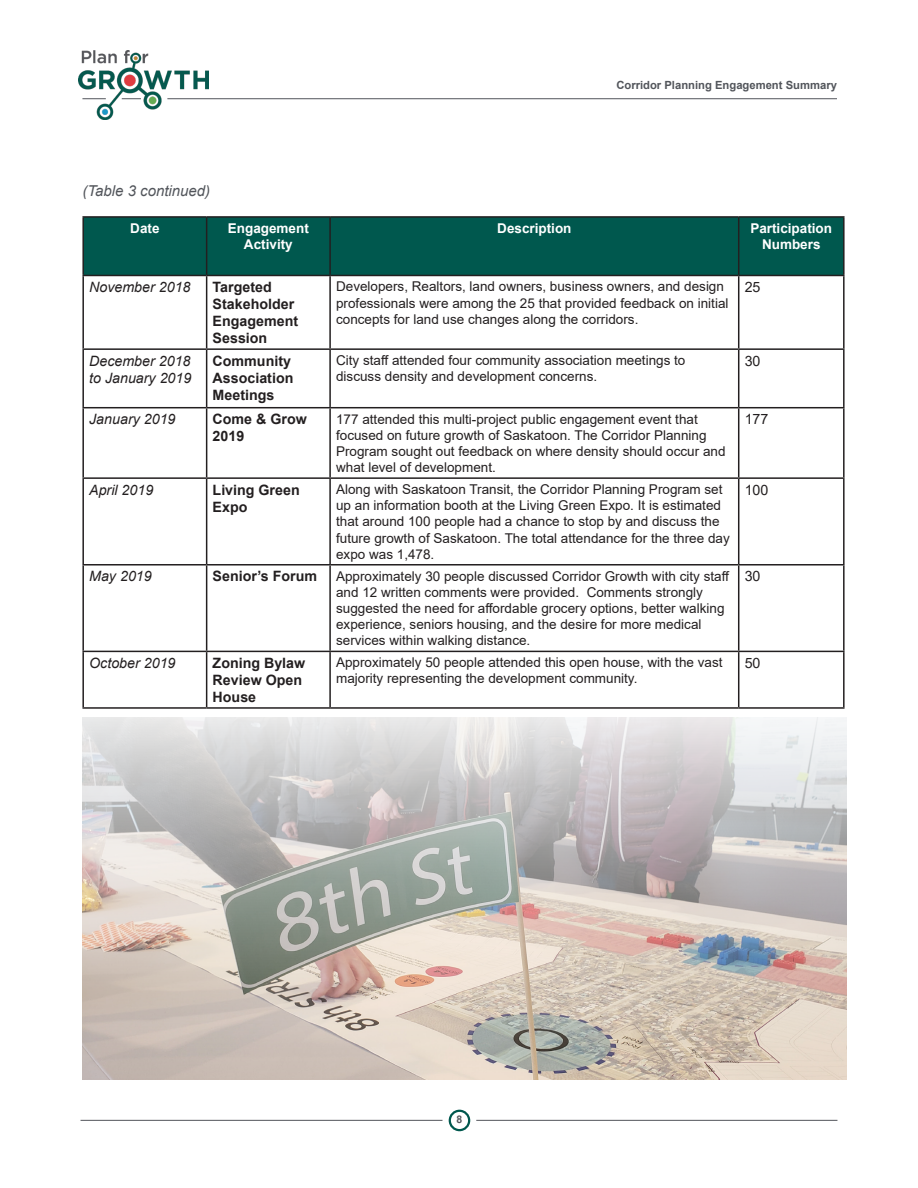
<style>
.page{position:relative;width:918px;height:1188px;background:#fff}
.page>*{position:absolute;margin:0;border:0;box-sizing:border-box;transform-origin:0 0}
.t1{font:italic 15px "Arial";color:#52555b}
.t2{font:700 14.25px/17.1px "Arial";color:#231f20}
.t3{font:italic 14.25px/17.1px "Arial";color:#231f20}
.t4{font:14.25px "Arial";color:#231f20}
.text{font:13.5px/16.2px "Arial";color:#231f20}
.t5{font:700 13.5px/16.2px "Arial";color:#fff;text-align:center}
.t6{font:700 11.25px "Arial";color:#52555b}
.t7{font:700 10.5px "Arial";color:#52555b}
</style>
<div class="page">
<img style="left:79px;top:50px;width:130px;height:70px">
<hr style="left:167px;top:98px;width:670px;height:1px;background:#52555b">
<svg style="left:122px;top:98px;width:19px;height:1px"></svg>
<svg style="left:82px;top:98px;width:24px;height:1px"></svg>
<div style="left:449px;top:1110px;width:21px;height:21px;border:2px solid #00584e;border-radius:50%"></div>
<hr style="left:81px;top:1120px;width:361px;height:1px;background:#52555b">
<hr style="left:476px;top:1120px;width:361px;height:1px;background:#52555b">
<div style="left:84px;top:218px;width:759px;height:57px;background:#00584e"></div>
<hr style="left:82px;top:216px;width:125px;height:2px;background:#231f20">
<hr style="left:82px;top:218px;width:2px;height:57px;background:#231f20">
<hr style="left:207px;top:216px;width:123px;height:2px;background:#231f20">
<hr style="left:206px;top:218px;width:1px;height:57px;background:#231f20">
<hr style="left:330px;top:216px;width:409px;height:2px;background:#231f20">
<hr style="left:329px;top:218px;width:2px;height:57px;background:#231f20">
<hr style="left:739px;top:216px;width:106px;height:2px;background:#231f20">
<hr style="left:738px;top:218px;width:1px;height:57px;background:#231f20">
<hr style="left:843px;top:218px;width:2px;height:57px;background:#231f20">
<hr style="left:82px;top:275px;width:125px;height:1px;background:#231f20">
<hr style="left:82px;top:276px;width:2px;height:72px;background:#231f20">
<hr style="left:207px;top:275px;width:123px;height:1px;background:#231f20">
<hr style="left:206px;top:276px;width:1px;height:72px;background:#231f20">
<hr style="left:330px;top:275px;width:409px;height:1px;background:#231f20">
<hr style="left:329px;top:276px;width:2px;height:72px;background:#231f20">
<hr style="left:739px;top:275px;width:106px;height:1px;background:#231f20">
<hr style="left:738px;top:276px;width:1px;height:72px;background:#231f20">
<hr style="left:843px;top:276px;width:2px;height:72px;background:#231f20">
<hr style="left:82px;top:348px;width:125px;height:2px;background:#231f20">
<hr style="left:82px;top:350px;width:2px;height:57px;background:#231f20">
<hr style="left:207px;top:348px;width:123px;height:2px;background:#231f20">
<hr style="left:206px;top:350px;width:1px;height:57px;background:#231f20">
<hr style="left:330px;top:348px;width:409px;height:2px;background:#231f20">
<hr style="left:329px;top:350px;width:2px;height:57px;background:#231f20">
<hr style="left:739px;top:348px;width:106px;height:2px;background:#231f20">
<hr style="left:738px;top:350px;width:1px;height:57px;background:#231f20">
<hr style="left:843px;top:350px;width:2px;height:57px;background:#231f20">
<hr style="left:82px;top:407px;width:125px;height:1px;background:#231f20">
<hr style="left:82px;top:408px;width:2px;height:69px;background:#231f20">
<hr style="left:207px;top:407px;width:123px;height:1px;background:#231f20">
<hr style="left:206px;top:408px;width:1px;height:69px;background:#231f20">
<hr style="left:330px;top:407px;width:409px;height:1px;background:#231f20">
<hr style="left:329px;top:408px;width:2px;height:69px;background:#231f20">
<hr style="left:739px;top:407px;width:106px;height:1px;background:#231f20">
<hr style="left:738px;top:408px;width:1px;height:69px;background:#231f20">
<hr style="left:843px;top:408px;width:2px;height:69px;background:#231f20">
<hr style="left:82px;top:477px;width:125px;height:2px;background:#231f20">
<hr style="left:82px;top:479px;width:2px;height:85px;background:#231f20">
<hr style="left:207px;top:477px;width:123px;height:2px;background:#231f20">
<hr style="left:206px;top:479px;width:1px;height:85px;background:#231f20">
<hr style="left:330px;top:477px;width:409px;height:2px;background:#231f20">
<hr style="left:329px;top:479px;width:2px;height:85px;background:#231f20">
<hr style="left:739px;top:477px;width:106px;height:2px;background:#231f20">
<hr style="left:738px;top:479px;width:1px;height:85px;background:#231f20">
<hr style="left:843px;top:479px;width:2px;height:85px;background:#231f20">
<hr style="left:82px;top:564px;width:125px;height:2px;background:#231f20">
<hr style="left:82px;top:566px;width:2px;height:85px;background:#231f20">
<hr style="left:207px;top:564px;width:123px;height:2px;background:#231f20">
<hr style="left:206px;top:566px;width:1px;height:85px;background:#231f20">
<hr style="left:330px;top:564px;width:409px;height:2px;background:#231f20">
<hr style="left:329px;top:566px;width:2px;height:85px;background:#231f20">
<hr style="left:739px;top:564px;width:106px;height:2px;background:#231f20">
<hr style="left:738px;top:566px;width:1px;height:85px;background:#231f20">
<hr style="left:843px;top:566px;width:2px;height:85px;background:#231f20">
<hr style="left:82px;top:651px;width:125px;height:1px;background:#231f20">
<hr style="left:82px;top:652px;width:2px;height:55px;background:#231f20">
<hr style="left:207px;top:651px;width:123px;height:1px;background:#231f20">
<hr style="left:206px;top:652px;width:1px;height:55px;background:#231f20">
<hr style="left:330px;top:651px;width:409px;height:1px;background:#231f20">
<hr style="left:329px;top:652px;width:2px;height:55px;background:#231f20">
<hr style="left:739px;top:651px;width:106px;height:1px;background:#231f20">
<hr style="left:738px;top:652px;width:1px;height:55px;background:#231f20">
<hr style="left:843px;top:652px;width:2px;height:55px;background:#231f20">
<hr style="left:82px;top:707px;width:125px;height:2px;background:#231f20">
<hr style="left:207px;top:707px;width:123px;height:2px;background:#231f20">
<hr style="left:330px;top:707px;width:409px;height:2px;background:#231f20">
<hr style="left:739px;top:707px;width:106px;height:2px;background:#231f20">
<img style="left:82px;top:717px;width:765px;height:363px">
<p class="t1" style="left:82px;top:181px;width:129px">(Table 3 continued)</p>
<p class="t6" style="left:616px;top:77px;width:222px">Corridor Planning Engagement Summary</p>
<p class="t5" style="left:130px;top:220px;width:31px">Date</p>
<p class="t5" style="left:228px;top:220px;width:83px">Engagement<br>Activity</p>
<p class="t5" style="left:497px;top:220px;width:76px">Description</p>
<p class="t5" style="left:750px;top:220px;width:83px">Participation</p>
<p class="t5" style="left:762px;top:236px;width:60px">Numbers</p>
<p class="t3" style="left:89px;top:279px;width:103px">November 2018</p>
<p class="t2" style="left:213px;top:278px;width:87px">Targeted<br>Stakeholder<br>Engagement<br>Session</p>
<p class="text" style="left:336px;top:278px;width:394px">Developers, Realtors, land owners, business owners, and design professionals were among the 25 that provided feedback on initial concepts for land use changes along the corridors.</p>
<p class="t4" style="left:745px;top:277px;width:17px">25</p>
<p class="t3" style="left:89px;top:352px;width:104px">December 2018 to January 2019</p>
<p class="t2" style="left:213px;top:352px;width:82px">Community<br>Association<br>Meetings</p>
<p class="text" style="left:336px;top:352px;width:351px">City staff attended four community association meetings to discuss density and development concerns.</p>
<p class="t4" style="left:745px;top:351px;width:17px">30</p>
<p class="t3" style="left:89px;top:411px;width:88px">January 2019</p>
<p class="t2" style="left:213px;top:411px;width:96px">Come &amp; Grow<br>2019</p>
<p class="text" style="left:336px;top:411px;width:391px">177 attended this multi-project public engagement event that focused on future growth of Saskatoon. The Corridor Planning Program sought out feedback on where density should occur and what level of development.</p>
<p class="t4" style="left:745px;top:409px;width:25px">177</p>
<p class="t3" style="left:89px;top:481px;width:66px">April 2019</p>
<p class="t2" style="left:213px;top:481px;width:89px">Living Green<br>Expo</p>
<p class="text" style="left:336px;top:481px;width:395px">Along with Saskatoon Transit, the Corridor Planning Program set up an information booth at the Living Green Expo. It is estimated that around 100 people had a chance to stop by and discuss the future growth of Saskatoon. The total attendance for the three day expo was 1,478.</p>
<p class="t4" style="left:745px;top:480px;width:25px">100</p>
<p class="t3" style="left:89px;top:568px;width:64px">May 2019</p>
<p class="t2" style="left:213px;top:568px;width:106px">Senior’s Forum</p>
<p class="text" style="left:336px;top:568px;width:395px">Approximately 30 people discussed Corridor Growth with city staff and 12 written comments were provided. Comments strongly suggested the need for affordable grocery options, better walking experience, seniors housing, and the desire for more medical services within walking distance.</p>
<p class="t4" style="left:745px;top:566px;width:17px">30</p>
<p class="t3" style="left:89px;top:654px;width:88px">October 2019</p>
<p class="t2" style="left:213px;top:654px;width:94px">Zoning Bylaw<br>Review Open<br>House</p>
<p class="text" style="left:336px;top:654px;width:388px">Approximately 50 people attended this open house, with the vast majority representing the development community.</p>
<p class="t4" style="left:745px;top:653px;width:17px">50</p>
<p class="t7" style="left:457px;top:1112px;width:7px">8</p>
</div>
